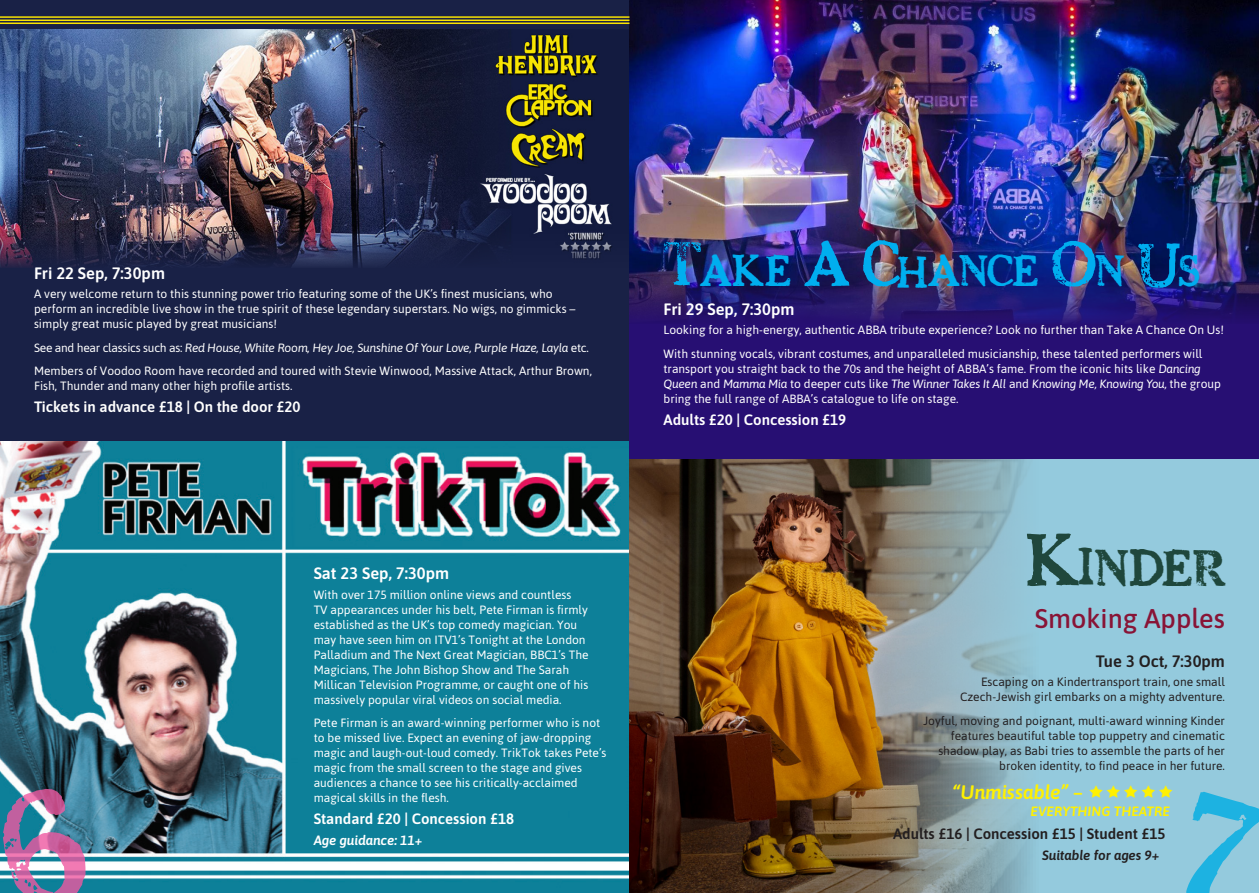
<style>
.page{position:relative;width:1259px;height:893px;background:#fff}
.page>*{position:absolute;margin:0;border:0;box-sizing:border-box;transform-origin:0 0}
._1_Heading{font:58.8px "Chelt Press Trial";color:#00aeef}
._1_Heading-2{font:48.3px "Chelt Press Trial";color:#1f473c}
._1_Heading-3{font:41.1px "Chelt Press Trial";color:#00aeef}
._1_Heading-4{font:500 27px "Asap";color:#881436}
._4_New_Text{font:italic 600 19.5px "Asap";color:#fff101}
._3_New_Date{font:600 16.5px "Asap";color:#fff}
._3_New_Date-2{font:600 16.5px "Asap";color:#231f20}
._5_New_Price{font:600 15px "Asap";color:#fff}
._5_New_Price-2{font:600 15px "Asap";color:#231f20}
._4_New_Text-2{font:italic 600 13.5px "Asap";letter-spacing:.01em;color:#fff101}
._3_New_Date-3{font:italic 600 13.5px "Asap";color:#231f20}
._3_New_Date-4{font:italic 600 13.5px "Asap";color:#fff}
._4_New_Text-3{font:12px/15px "Asap";color:#fff}
._4_New_Text-4{font:12px/15px "Asap";color:#231f20;text-align:right}
._4_New_Text-5{font:italic 12px "Asap";letter-spacing:-.02em;color:#fff}
.s1{font-style:normal}
.s2{font-size:58.8px}
.s3{font-size:41.1px}
.s4{font-style:italic}
.s5{font-size:69px}
</style>
<div class="page">
<div style="left:0;top:0;width:629px;height:441px;background:#192146"></div>
<img style="left:0;top:30px;width:613px;height:237px">
<img style="left:0;top:441px;width:628px;height:452px">
<div style="left:629px;top:0;width:630px;height:459px;background:#270f73"></div>
<img style="left:629px;top:0;width:630px;height:323px">
<img style="left:629px;top:459px;width:630px;height:434px">
<hr style="left:0;top:23px;width:629px;height:1px;background:#f9e302">
<hr style="left:0;top:20px;width:629px;height:1px;background:#f9e302">
<hr style="left:0;top:16px;width:629px;height:2px;background:#f9e302">
<svg style="left:0;top:783px;width:94px;height:110px"></svg>
<div style="left:1089px;top:784px;width:170px;height:109px;background:#94cadd"></div>
<p class="_3_New_Date" style="left:34px;top:261px;width:132px">Fri 22 Sep, 7:30pm</p>
<p class="_4_New_Text-3" style="left:34px;top:286px;width:543px">A very welcome return to this stunning power trio featuring some of the UK’s finest musicians, who perform an incredible live show in the true spirit of these legendary superstars. No wigs, no gimmicks – simply great music played by great musicians!</p>
<p class="_4_New_Text-5" style="left:34px;top:339px;width:556px"><span class="s1">See and hear classics such as:</span> Red House, White Room, Hey Joe, Sunshine Of Your Love, Purple Haze, Layla <span class="s1">etc.</span></p>
<p class="_4_New_Text-3" style="left:34px;top:363px;width:559px">Members of Voodoo Room have recorded and toured with Stevie Winwood, Massive Attack, Arthur Brown,<br>Fish, Thunder and many other high profile artists.</p>
<p class="_5_New_Price" style="left:34px;top:397px;width:268px">Tickets in advance £18 | On the door £20</p>
<p class="_3_New_Date" style="left:314px;top:562px;width:137px">Sat 23 Sep, 7:30pm</p>
<p class="_4_New_Text-3" style="left:314px;top:586px;width:276px">With over 175 million online views and countless<br>TV appearances under his belt, Pete Firman is firmly established as the UK’s top comedy magician. You may have seen him on ITV1’s Tonight at the London Palladium and The Next Great Magician, BBC1’s The Magicians, The John Bishop Show and The Sarah Millican Television Programme, or caught one of his massively popular viral videos on social media.</p>
<p class="_4_New_Text-3" style="left:314px;top:715px;width:294px">Pete Firman is an award-winning performer who is not to be missed live. Expect an evening of jaw-dropping magic and laugh-out-loud comedy. TrikTok takes Pete’s magic from the small screen to the stage and gives audiences a chance to see his critically-acclaimed magical skills in the flesh.</p>
<p class="_5_New_Price" style="left:314px;top:808px;width:202px">Standard £20 | Concession £18</p>
<p class="_3_New_Date-4" style="left:314px;top:831px;width:110px">Age guidance: 11+</p>
<p class="_1_Heading-3" style="left:663px;top:248px;width:263px"><span class="s2">T</span>AKE <span class="s2">A C</span>HANCE</p>
<p class="_1_Heading" style="left:1052px;top:232px;width:149px">O<span class="s3">N</span> U<span class="s3">S</span></p>
<p class="_3_New_Date" style="left:663px;top:298px;width:132px">Fri 29 Sep, 7:30pm</p>
<p class="_4_New_Text-3" style="left:663px;top:322px;width:562px">Looking for a high-energy, authentic ABBA tribute experience? Look no further than Take A Chance On Us!</p>
<p class="_4_New_Text-3" style="left:663px;top:346px;width:559px">With stunning vocals, vibrant costumes, and unparalleled musicianship, these talented performers will transport you straight back to the 70s and the height of ABBA’s fame. From the iconic hits like <span class="s4">Dancing Queen</span> and <span class="s4">Mamma Mia</span> to deeper cuts like <span class="s4">The Winner Takes It All</span> and <span class="s4">Knowing Me, Knowing You,</span> the group bring the full range of ABBA’s catalogue to life on stage.</p>
<p class="_5_New_Price" style="left:663px;top:409px;width:184px">Adults £20 | Concession £19</p>
<p class="_1_Heading-2" style="left:1027px;top:541px;width:168px"><span class="s5">K</span>IN DER</p>
<p class="_1_Heading-4" style="left:1034px;top:600px;width:192px">Smoking Apples</p>
<p class="_3_New_Date-2" style="left:1096px;top:650px;width:131px">Tue 3 Oct, 7:30pm</p>
<p class="_4_New_Text-4" style="left:960px;top:674px;width:266px">Escaping on a Kindertransport train, one small<br>Czech-Jewish girl embarks on a mighty adventure.</p>
<p class="_4_New_Text-4" style="left:923px;top:713px;width:303px">Joyful, moving and poignant, multi-award winning Kinder features beautiful table top puppetry and cinematic shadow play, as Babi tries to assemble the parts of her broken identity, to find peace in her future.</p>
<p class="_4_New_Text" style="left:953px;top:778px;width:131px">“Unmissable” –</p>
<p class="_4_New_Text-2" style="left:1030px;top:802px;width:141px">EVERYTHING THEATRE</p>
<p class="_5_New_Price-2" style="left:893px;top:823px;width:274px">Adults £16 | Concession £15 | Student £15</p>
<p class="_3_New_Date-3" style="left:1042px;top:845px;width:119px">Suitable for ages 9+</p>
</div>
